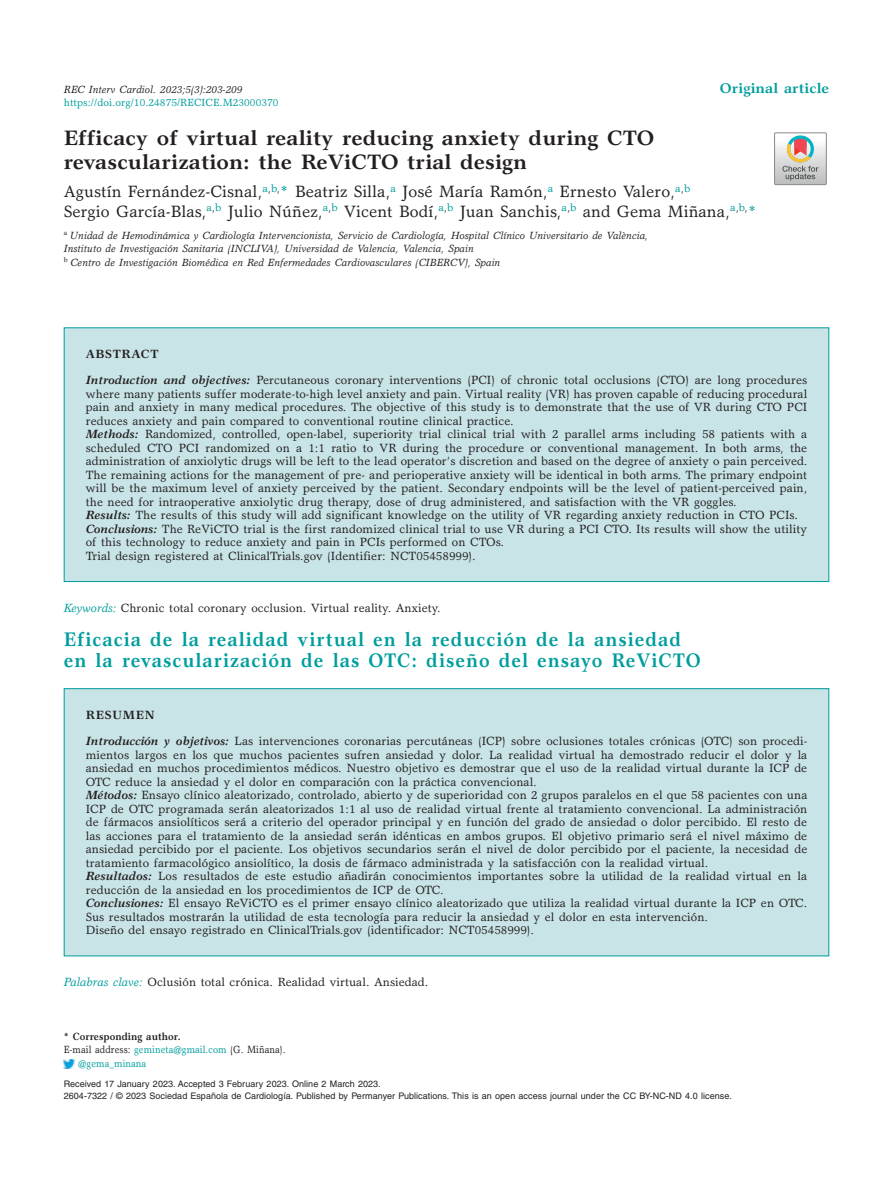
<style>
.page{position:relative;width:893px;height:1191px;background:#fff}
.page>*{position:absolute;margin:0;border:0;box-sizing:border-box;transform-origin:0 0}
.t1{font:700 21px/24px "Garth Graphic Std";letter-spacing:.005em;color:#231f20}
.t2{font:700 19.8px/21px "Garth Graphic Std";letter-spacing:.055em;color:#009d9d;scale:.91 1}
.t3{font:16.5px/19.5px "Garth Graphic Std";letter-spacing:.005em;color:#231f20}
.t4{font:700 14.25px "Garth Graphic Std";letter-spacing:.005em;color:#009d9d}
.t5{font:12px/13.5px "Garth Graphic Std";letter-spacing:.005em;color:#231f20}
.t6{font:italic 10.5px/13.5px "Garth Graphic Std";letter-spacing:.005em;color:#231f20}
.t7{font:10.5px "Garth Graphic Std";letter-spacing:.005em;color:#231f20;scale:.9 1}
.t8{font:10.5px "Garth Graphic Std";letter-spacing:.005em;color:#009d9d}
.t9{font:700 10.5px "Garth Graphic Std";letter-spacing:.005em;color:#231f20;scale:.9 1}
.t10{font:10.5px "Garth Graphic Std";letter-spacing:.005em;color:#009d9d;scale:.9 1}
.t11{font:9px/12px "Helvetica LT Std";letter-spacing:.005em;color:#231f20}
.s1{color:#009d9d}
.s2{font-weight:700}
.s3{font-weight:700;font-style:italic}
.s4{font-style:italic;color:#009d9d}
</style>
<div class="page">
<svg style="left:64px;top:1059px;width:11px;height:9px"></svg>
<div style="left:64px;top:328px;width:765px;height:253px;background:#c9e4e6"></div>
<div style="left:64px;top:327px;width:765px;height:255px;border:1px solid #009d9d"></div>
<svg style="left:774px;top:133px;width:52px;height:52px"></svg>
<div style="left:64px;top:688px;width:765px;height:268px;background:#c9e4e6"></div>
<div style="left:64px;top:688px;width:765px;height:268px;border:1px solid #009d9d"></div>
<p class="t6" style="left:64px;top:82px;width:180px">REC Interv Cardiol. 2023;5(3):203-209</p>
<p class="t8" style="left:64px;top:96px;width:216px">https://doi.org/10.24875/RECICE.M23000370</p>
<p class="t4" style="left:720px;top:79px;width:111px">Original article</p>
<h1 class="t1" style="left:64px;top:126px;width:592px">Efficacy of virtual reality reducing anxiety during CTO revascularization: the ReViCTO trial design</h1>
<h3 class="t3" style="left:64px;top:181px;width:694px">Agustín Fernández-Cisnal,<sup>a</sup><sup>,</sup><sup>b</sup><sup>,</sup><span class="s1">*</span> Beatriz Silla,<sup>a</sup> José María Ramón,<sup>a</sup> Ernesto Valero,<sup>a</sup><sup>,</sup><sup>b<br></sup>Sergio García-Blas,<sup>a</sup><sup>,</sup><sup>b</sup> Julio Núñez,<sup>a</sup><sup>,</sup><sup>b</sup> Vicent Bodí,<sup>a</sup><sup>,</sup><sup>b</sup> Juan Sanchis,<sup>a</sup><sup>,</sup><sup>b</sup> and Gema Miñana,<sup>a</sup><sup>,</sup><sup>b</sup><sup>,</sup><span class="s1">*</span></h3>
<p class="t6" style="left:64px;top:228px;width:586px"><sup>a</sup> Unidad de Hemodinámica y Cardiología Intervencionista, Servicio de Cardiología, Hospital Clínico Universitario de València,<br>Instituto de Investigación Sanitaria (INCLIVA), Universidad de Valencia, Valencia, Spain<br><sup>b</sup> Centro de Investigación Biomédica en Red Enfermedades Cardiovasculares (CIBERCV), Spain</p>
<p class="t5" style="left:86px;top:341px;width:723px;line-height:26.2px"><span class="s2">ABSTRACT<br></span><span class="s3">Introduction and objectives:</span> Percutaneous coronary interventions (PCI) of chronic total occlusions (CTO) are long procedures</p>
<p class="t5" style="left:86px;top:387px;width:723px">where many patients suffer moderate-to-high level anxiety and pain. Virtual reality (VR) has proven capable of reducing procedural pain and anxiety in many medical procedures. The objective of this study is to demonstrate that the use of VR during CTO PCI reduces anxiety and pain compared to conventional routine clinical practice.<br><span class="s3">Methods:</span> Randomized, controlled, open-label, superiority trial clinical trial with 2 parallel arms including 58 patients with a scheduled CTO PCI randomized on a 1:1 ratio to VR during the procedure or conventional management. In both arms, the administration of anxiolytic drugs will be left to the lead operator’s discretion and based on the degree of anxiety o pain perceived.<br>The remaining actions for the management of pre- and perioperative anxiety will be identical in both arms. The primary endpoint will be the maximum level of anxiety perceived by the patient. Secondary endpoints will be the level of patient-perceived pain, the need for intraoperative anxiolytic drug therapy, dose of drug administered, and satisfaction with the VR goggles.<br><span class="s3">Results:</span> The results of this study will add significant knowledge on the utility of VR regarding anxiety reduction in CTO PCIs.<br><span class="s3">Conclusions:</span> The ReViCTO trial is the first randomized clinical trial to use VR during a PCI CTO. Its results will show the utility of this technology to reduce anxiety and pain in PCIs performed on CTOs.<br>Trial design registered at ClinicalTrials.gov (Identifier: NCT05458999).</p>
<p class="t5" style="left:64px;top:601px;width:379px"><span class="s4">Keywords:</span> Chronic total coronary occlusion. Virtual reality. Anxiety.</p>
<h2 class="t2" style="left:64px;top:628px;width:701px">Eficacia de la realidad virtual en la reducción de la ansiedad en la revascularización de las OTC: diseño del ensayo ReViCTO</h2>
<p class="t5" style="left:86px;top:701px;width:723px;line-height:26.2px"><span class="s2">RESUMEN<br></span><span class="s3">Introducción y objetivos:</span> Las intervenciones coronarias percutáneas (ICP) sobre oclusiones totales crónicas (OTC) son procedi-</p>
<p class="t5" style="left:86px;top:747px;width:723px">mientos largos en los que muchos pacientes sufren ansiedad y dolor. La realidad virtual ha demostrado reducir el dolor y la ansiedad en muchos procedimientos médicos. Nuestro objetivo es demostrar que el uso de la realidad virtual durante la ICP de OTC reduce la ansiedad y el dolor en comparación con la práctica convencional.<br><span class="s3">Métodos:</span> Ensayo clínico aleatorizado, controlado, abierto y de superioridad con 2 grupos paralelos en el que 58 pacientes con una ICP de OTC programada serán aleatorizados 1:1 al uso de realidad virtual frente al tratamiento convencional. La administración de fármacos ansiolíticos será a criterio del operador principal y en función del grado de ansiedad o dolor percibido. El resto de las acciones para el tratamiento de la ansiedad serán idénticas en ambos grupos. El objetivo primario será el nivel máximo de ansiedad percibido por el paciente. Los objetivos secundarios serán el nivel de dolor percibido por el paciente, la necesidad de tratamiento farmacológico ansiolítico, la dosis de fármaco administrada y la satisfacción con la realidad virtual.<br><span class="s3">Resultados:</span> Los resultados de este estudio añadirán conocimientos importantes sobre la utilidad de la realidad virtual en la reducción de la ansiedad en los procedimientos de ICP de OTC.<br><span class="s3">Conclusiones:</span> El ensayo ReViCTO es el primer ensayo clínico aleatorizado que utiliza la realidad virtual durante la ICP en OTC.<br>Sus resultados mostrarán la utilidad de esta tecnología para reducir la ansiedad y el dolor en esta intervención.<br>Diseño del ensayo registrado en ClinicalTrials.gov (identificador: NCT05458999).</p>
<p class="t5" style="left:64px;top:975px;width:366px"><span class="s4">Palabras clave:</span> Oclusión total crónica. Realidad virtual. Ansiedad.</p>
<p class="t9" style="left:64px;top:1029px;width:131px">* Corresponding author.</p>
<p class="t7" style="left:64px;top:1043px;width:248px">E-mail address: <span class="s1">gemineta@gmail.com</span> (G. Miñana).</p>
<p class="t10" style="left:78px;top:1056px;width:77px">@gema_minana</p>
<p class="t11" style="left:64px;top:1078px;width:669px">Received 17 January 2023. Accepted 3 February 2023. Online 2 March 2023.<br>2604-7322 / © 2023 Sociedad Española de Cardiología. Published by Permanyer Publications. This is an open access journal under the CC BY-NC-ND 4.0 license.</p>
</div>
